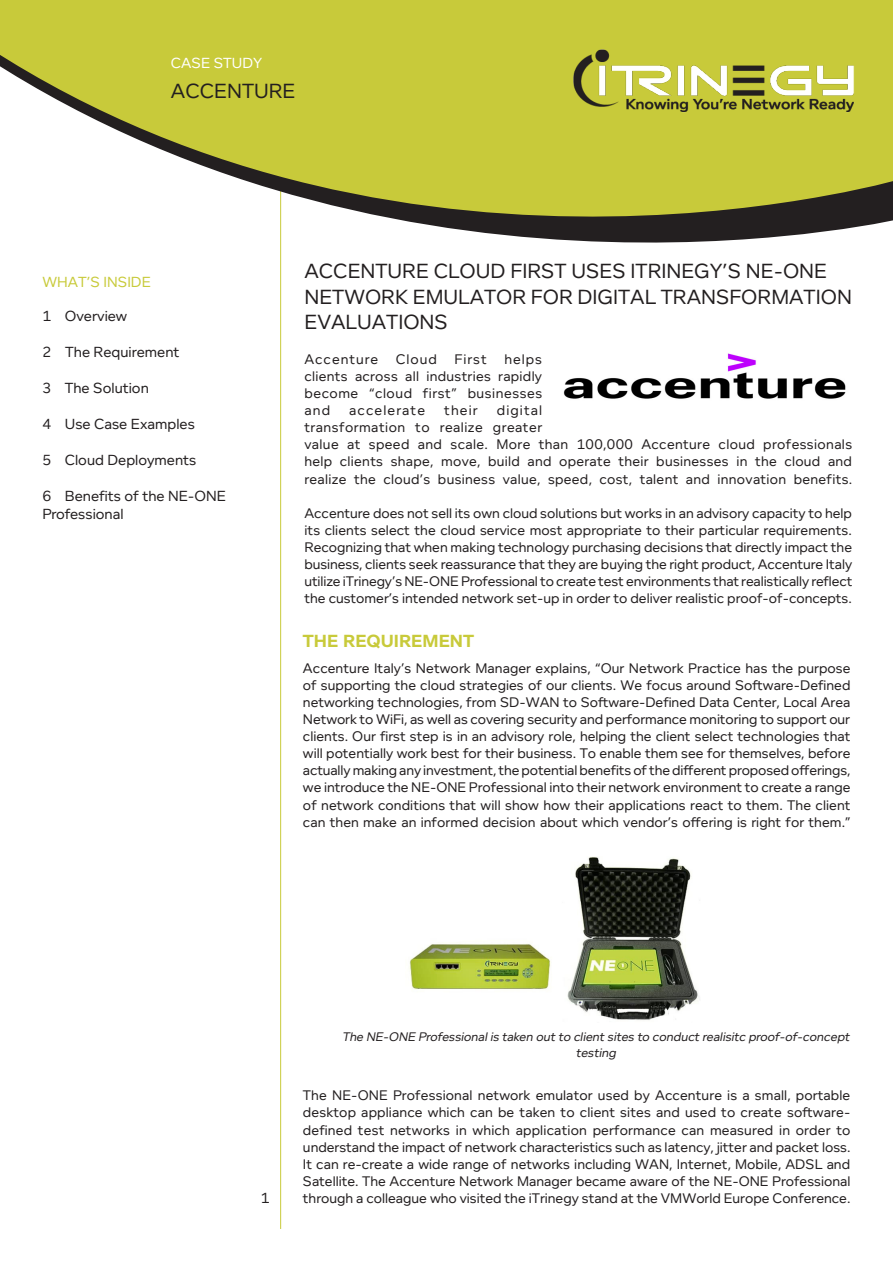
<style>
.page{position:relative;width:893px;height:1263px;background:#fff}
.page>*{position:absolute;margin:0;border:0;box-sizing:border-box;transform-origin:0 0}
.t1{font:21px/25.2px "Foundry Context";color:#231f20}
.t2{font:700 18px "Foundry Context";color:#c8ca3a}
.t3{font:15px/18px "Foundry Context";color:#231f20}
.t4{font:15px "Foundry Context";color:#c8ca3a}
.t5{font:15px "Foundry Context";color:#fff}
.t6{font:14.25px/17.1px "Foundry Context";letter-spacing:.02em;color:#231f20;text-align:justify}
.t7{font:14.25px "Foundry Context";letter-spacing:.075em;color:#231f20}
.t8{font:italic 12.75px "Foundry Context";color:#231f20}
</style>
<div class="page">
<hr style="left:280px;top:183px;width:1px;height:1046px;background:#c8ca3a">
<svg style="left:0;top:0;width:893px;height:325px;fill:#c8ca3a"></svg>
<img style="left:563px;top:353px;width:283px;height:46px">
<img style="left:566px;top:43px;width:296px;height:76px">
<img style="left:409px;top:857px;width:291px;height:163px">
<p class="t5" style="left:171px;top:55px;width:93px">CASE STUDY</p>
<p class="t1" style="left:171px;top:77px;width:126px">ACCENTURE</p>
<p class="t4" style="left:43px;top:273px;width:110px">WHAT’S INSIDE</p>
<p class="t3" style="left:43px;top:307px;width:86px">1 Overview</p>
<p class="t3" style="left:43px;top:343px;width:139px">2 The Requirement</p>
<p class="t3" style="left:43px;top:379px;width:108px">3 The Solution</p>
<p class="t3" style="left:43px;top:415px;width:154px">4 Use Case Examples</p>
<p class="t3" style="left:43px;top:451px;width:155px">5 Cloud Deployments</p>
<p class="t3" style="left:43px;top:487px;width:185px">6 Benefits of the NE-ONE<br>Professional</p>
<p class="t1" style="left:304px;top:258px;width:549px">ACCENTURE CLOUD FIRST USES ITRINEGY’S NE-ONE<br>NETWORK EMULATOR FOR DIGITAL TRANSFORMATION<br>EVALUATIONS</p>
<p class="t6" style="left:304px;top:350px;width:239px">Accenture Cloud First helps clients across all industries rapidly become “cloud first” businesses and</p>
<p class="t6" style="left:304px;top:401px;width:549px;text-align:left;text-indent:192px">digital<br>transformation to realize greater<br>value at speed and scale. More than 100,000 Accenture cloud professionals help clients shape, move, build and operate their businesses in the cloud and realize the cloud’s business value, speed, cost, talent and innovation benefits.</p>
<p class="t6" style="left:304px;top:504px;width:549px">Accenture does not sell its own cloud solutions but works in an advisory capacity to help its clients select the cloud service most appropriate to their particular requirements.<br>Recognizing that when making technology purchasing decisions that directly impact the business, clients seek reassurance that they are buying the right product, Accenture Italy utilize iTrinegy’s NE-ONE Professional to create test environments that realistically reflect the customer’s intended network set-up in order to deliver realistic proof-of-concepts.</p>
<p class="t7" style="left:349px;top:402px;width:77px">accelerate</p>
<p class="t6" style="left:444px;top:401px;width:35px">their</p>
<p class="t2" style="left:303px;top:630px;width:173px">THE REQUIREMENT</p>
<p class="t6" style="left:303px;top:659px;width:549px">Accenture Italy’s Network Manager explains, “Our Network Practice has the purpose of supporting the cloud strategies of our clients. We focus around Software-Defined networking technologies, from SD-WAN to Software-Defined Data Center, Local Area Network to WiFi, as well as covering security and performance monitoring to support our clients. Our first step is in an advisory role, helping the client select technologies that will potentially work best for their business. To enable them see for themselves, before actually making any investment, the potential benefits of the different proposed offerings, we introduce the NE-ONE Professional into their network environment to create a range of network conditions that will show how their applications react to them. The client can then make an informed decision about which vendor’s offering is right for them.”</p>
<p class="t3" style="left:261px;top:1188px;width:10px">1</p>
<p class="t8" style="left:342px;top:1029px;width:512px">The NE-ONE Professionalis taken out to client sites to conduct realisitc proof-of-concept</p>
<p class="t8" style="left:576px;top:1045px;width:44px">testing</p>
<p class="t6" style="left:303px;top:1087px;width:549px">The NE-ONE Professional network emulator used by Accenture is a small, portable desktop appliance which can be taken to client sites and used to create software&shy;defined test networks in which application performance can measured in order to understand the impact of network characteristics such as latency, jitter and packet loss.<br>It can re-create a wide range of networks including WAN, Internet, Mobile, ADSL and Satellite. The Accenture Network Manager became aware of the NE-ONE Professional through a colleague who visited the iTrinegy stand at the VMWorld Europe Conference.</p>
</div>
